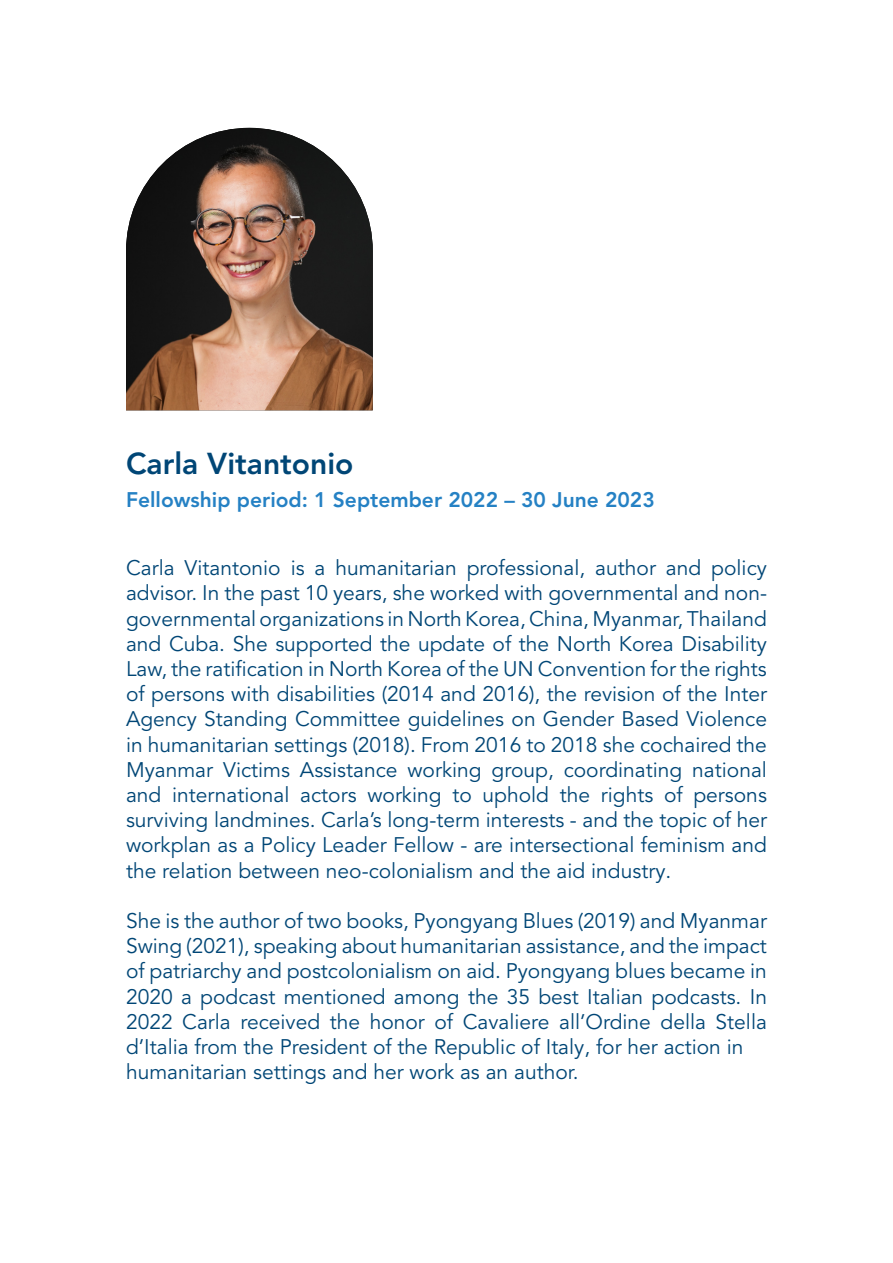
<style>
.page{position:relative;width:893px;height:1263px;background:#fff}
.page>*{position:absolute;margin:0;border:0;box-sizing:border-box;transform-origin:0 0}
.t1{font:800 30px "Avenir LT Pro";color:#004676}
.t2{font:21px/25.2px "Avenir LT Pro";color:#004676;text-align:justify}
.t3{font:800 21px "Avenir LT Pro";color:#2581c4}
</style>
<div class="page">
<img style="left:126px;top:128px;width:247px;height:282px">
<h1 class="t1" style="left:126px;top:446px;width:229px">Carla Vitantonio</h1>
<p class="t3" style="left:126px;top:488px;width:530px">Fellowship period: 1 September 2022 – 30 June 2023</p>
<p class="t2" style="left:126px;top:556px;width:642px">Carla Vitantonio is a humanitarian professional, author and policy advisor. In the past 10 years, she worked with governmental and non&shy;governmental organizations in North Korea, China, Myanmar, Thailand and Cuba. She supported the update of the North Korea Disability Law, the ratification in North Korea of the UN Convention for the rights of persons with disabilities (2014 and 2016), the revision of the Inter Agency Standing Committee guidelines on Gender Based Violence in humanitarian settings (2018). From 2016 to 2018 she cochaired the Myanmar Victims Assistance working group, coordinating national and international actors working to uphold the rights of persons surviving landmines. Carla’s long-term interests - and the topic of her workplan as a Policy Leader Fellow - are intersectional feminism and the relation between neo-colonialism and the aid industry.</p>
<p class="t2" style="left:126px;top:908px;width:643px;text-align:left">She is the author of two books, Pyongyang Blues (2019) and Myanmar Swing (2021), speaking about humanitarian assistance, and the impact of patriarchy and postcolonialism on aid. Pyongyang blues became in 2020 a podcast mentioned among the 35 best Italian podcasts. In 2022 Carla received the honor of Cavaliere all’Ordine della Stella d’Italia from the President of the Republic of Italy, for her action in humanitarian settings and her work as an author.</p>
</div>
